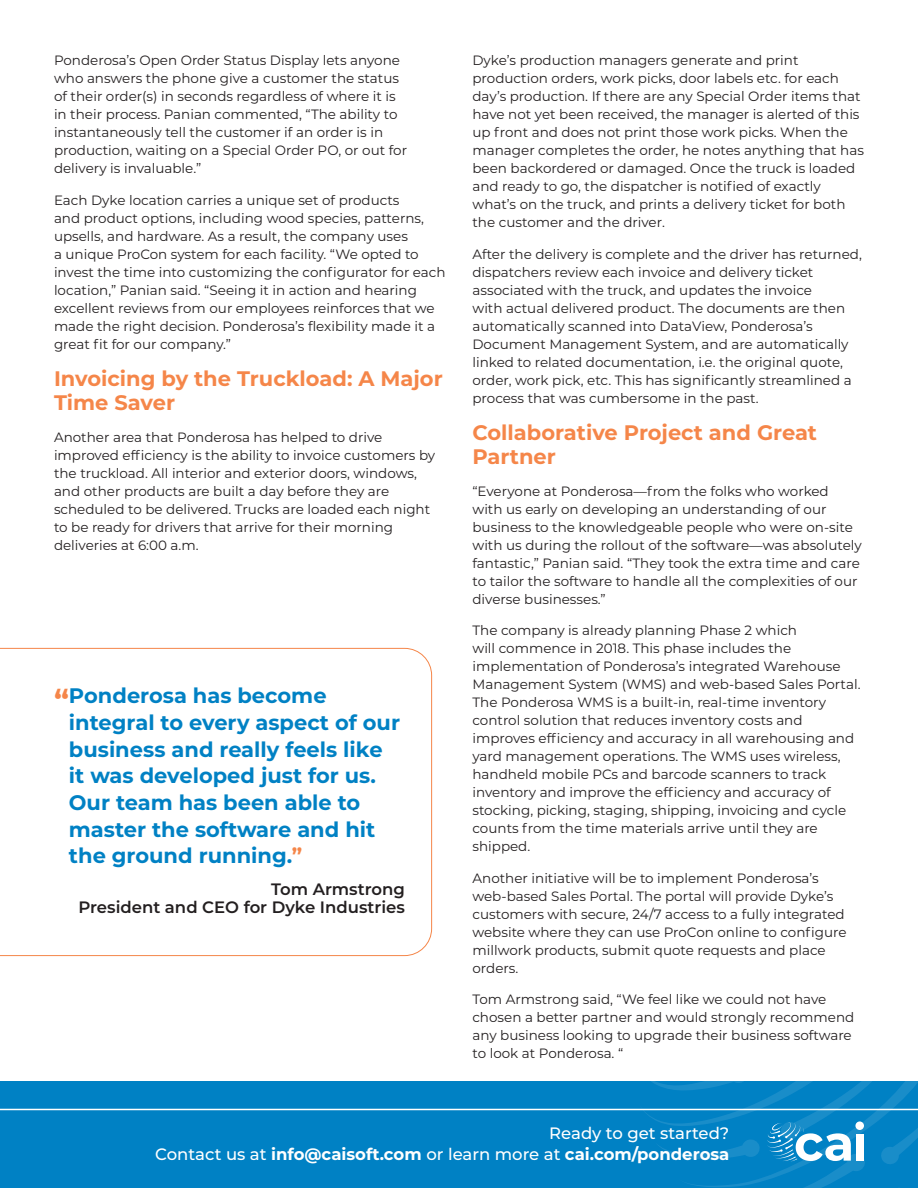
<style>
.page{position:relative;width:918px;height:1188px;background:#fff}
.page>*{position:absolute;margin:0;border:0;box-sizing:border-box;transform-origin:0 0}
.t1{font:700 21px/26.7px "Montserrat";color:#0081c4}
.t2{font:700 21px/24px "Montserrat";color:#f58649}
.t3{font:500 16.5px/20.7px "Montserrat";color:#fff;text-align:right}
.t4{font:600 16.5px/18px "Montserrat";color:#231f20;text-align:right}
.t5{font:13.5px/18px "Montserrat";color:#231f20}
.s1{font-size:30px;color:#f58649}
.s2{color:#f58649}
.s3{font-weight:700}
</style>
<div class="page">
<div style="left:0;top:1081px;width:918px;height:107px;background:#0081c4"></div>
<svg style="left:637px;top:1081px;width:281px;height:107px"></svg>
<div style="left:856px;top:1134px;width:8px;height:27px;background:#fff"></div>
<div style="left:855px;top:1121px;width:9px;height:9px;background:#fff;border-radius:50%"></div>
<hr style="left:0;top:1109px;width:918px;height:1px;background:#fff">
<svg style="left:0;top:648px;width:432px;height:308px"></svg>
<p class="t5" style="left:54px;top:51px;width:355px">Ponderosa’s Open Order Status Display lets anyone who answers the phone give a customer the status of their order(s) in seconds regardless of where it is in their process. Panian commented, “The ability to instantaneously tell the customer if an order is in production, waiting on a Special Order PO, or out for delivery is invaluable.”</p>
<p class="t5" style="left:54px;top:190px;width:393px">Each Dyke location carries a unique set of products<br>and product options, including wood species, patterns, upsells, and hardware. As a result, the company uses<br>a unique ProCon system for each facility. “We opted to invest the time into customizing the configurator for each location,” Panian said. “Seeing it in action and hearing excellent reviews from our employees reinforces that we made the right decision. Ponderosa’s flexibility made it a great fit for our company.”</p>
<h1 class="t2" style="left:54px;top:366px;width:390px">Invoicing by the Truckload: A Major<br>Time Saver</h1>
<p class="t5" style="left:54px;top:427px;width:383px">Another area that Ponderosa has helped to drive improved efficiency is the ability to invoice customers by the truckload. All interior and exterior doors, windows, and other products are built a day before they are scheduled to be delivered. Trucks are loaded each night to be ready for drivers that arrive for their morning deliveries at 6:00 a.m.</p>
<h1 class="t1" style="left:69px;top:681px;width:333px;text-indent:-15px"><span class="s1">“</span>Ponderosa has become integral to every aspect of our business and really feels like it was developed just for us.<br>Our team has been able to master the software and hit the ground running.<span class="s2">”</span></h1>
<p class="t4" style="left:78px;top:879px;width:328px">Tom Armstrong<br>President and CEO for Dyke Industries</p>
<p class="t5" style="left:472px;top:51px;width:393px">Dyke’s production managers generate and print production orders, work picks, door labels etc. for each day’s production. If there are any Special Order items that have not yet been received, the manager is alerted of this up front and does not print those work picks. When the manager completes the order, he notes anything that has been backordered or damaged. Once the truck is loaded and ready to go, the dispatcher is notified of exactly what’s on the truck, and prints a delivery ticket for both the customer and the driver.</p>
<p class="t5" style="left:472px;top:244px;width:391px">After the delivery is complete and the driver has returned, dispatchers review each invoice and delivery ticket associated with the truck, and updates the invoice<br>with actual delivered product. The documents are then automatically scanned into DataView, Ponderosa’s Document Management System, and are automatically linked to related documentation, i.e. the original quote, order, work pick, etc. This has significantly streamlined a process that was cumbersome in the past.</p>
<h1 class="t2" style="left:472px;top:420px;width:346px">Collaborative Project and Great<br>Partner</h1>
<p class="t5" style="left:472px;top:481px;width:391px">“Everyone at Ponderosa—from the folks who worked with us early on developing an understanding of our business to the knowledgeable people who were on-site with us during the rollout of the software—was absolutely fantastic,” Panian said. “They took the extra time and care to tailor the software to handle all the complexities of our diverse businesses.”</p>
<p class="t5" style="left:472px;top:621px;width:390px">The company is already planning Phase 2 which<br>will commence in 2018. This phase includes the implementation of Ponderosa’s integrated Warehouse Management System (WMS) and web-based Sales Portal.<br>The Ponderosa WMS is a built-in, real-time inventory control solution that reduces inventory costs and improves efficiency and accuracy in all warehousing and yard management operations. The WMS uses wireless, handheld mobile PCs and barcode scanners to track inventory and improve the efficiency and accuracy of stocking, picking, staging, shipping, invoicing and cycle counts from the time materials arrive until they are shipped.</p>
<p class="t5" style="left:472px;top:868px;width:376px">Another initiative will be to implement Ponderosa’s web-based Sales Portal. The portal will provide Dyke’s customers with secure, 24/7 access to a fully integrated website where they can use ProCon online to configure millwork products, submit quote requests and place orders.</p>
<p class="t5" style="left:472px;top:990px;width:383px">Tom Armstrong said, “We feel like we could not have chosen a better partner and would strongly recommend any business looking to upgrade their business software to look at Ponderosa. “</p>
<p class="t3" style="left:155px;top:1122px;width:576px">Ready to get started?<br>Contact us at <span class="s3">info@caisoft.com</span> or learn more at <span class="s3">cai.com/ponderosa</span></p>
</div>
